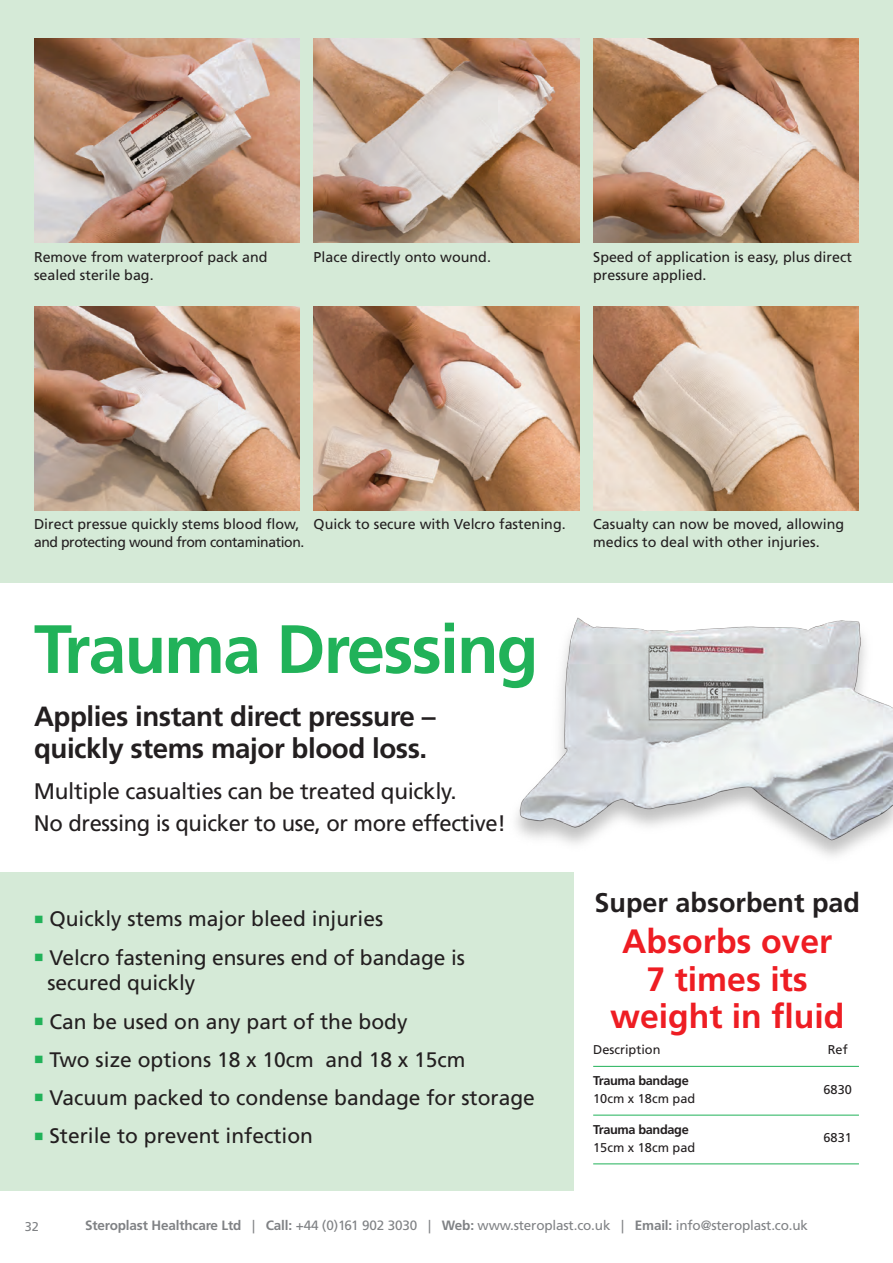
<style>
.page{position:relative;width:893px;height:1263px;background:#fff}
.page>*{position:absolute;margin:0;border:0;box-sizing:border-box;transform-origin:0 0}
.t1{font:700 68.25px "Frutiger";letter-spacing:-.03em;color:#21b259}
.t2{font:700 33.75px/37.5px "Frutiger";color:#ee1d23;text-align:center}
.t3{font:700 27.75px/32.2px "Frutiger";letter-spacing:-.015em;color:#231f20}
.t4{font:700 27px "Frutiger";color:#231f20}
.t5{font:22.5px/32px "Frutiger";letter-spacing:-.015em;color:#231f20}
.t6{font:21px/25.5px "Frutiger";color:#231f20}
.t7{font:14.25px/18px "Frutiger";color:#231f20}
.t8{font:14.25px/18px "Frutiger";letter-spacing:-.03em;color:#231f20}
.t9{font:13.5px "Frutiger";letter-spacing:-.01em;color:#808285}
.t10{font:12.75px "Frutiger";color:#231f20}
.t11{font:700 12.75px "Frutiger";letter-spacing:-.03em;color:#231f20}
.t12{font:12.75px "Frutiger";color:#808285}
.s1{color:#21b259}
.s2{font-weight:700}
</style>
<div class="page">
<div style="left:0;top:872px;width:574px;height:319px;background:#d5ead7"></div>
<div style="left:0;top:0;width:893px;height:583px;background:#d5ead7"></div>
<img style="left:515px;top:617px;width:378px;height:232px">
<img style="left:34px;top:38px;width:266px;height:204px">
<img style="left:314px;top:38px;width:265px;height:204px">
<img style="left:593px;top:38px;width:266px;height:204px">
<img style="left:34px;top:306px;width:266px;height:204px">
<img style="left:314px;top:306px;width:265px;height:204px">
<img style="left:593px;top:306px;width:266px;height:204px">
<hr style="left:593px;top:1066px;width:266px;height:1px;background:#21b259">
<hr style="left:593px;top:1115px;width:266px;height:1px;background:#21b259">
<hr style="left:593px;top:1163px;width:266px;height:1px;background:#21b259">
<p class="t7" style="left:34px;top:249px;width:235px">Remove from waterproof pack and sealed sterile bag.</p>
<p class="t7" style="left:314px;top:249px;width:179px">Place directly onto wound.</p>
<p class="t7" style="left:593px;top:249px;width:260px">Speed of application is easy, plus direct pressure applied.</p>
<p class="t8" style="left:34px;top:517px;width:272px">Direct pressue quickly stems blood flow, and protecting wound from contamination.</p>
<p class="t7" style="left:314px;top:517px;width:254px">Quick to secure with Velcro fastening.</p>
<p class="t7" style="left:593px;top:517px;width:252px">Casualty can now be moved, allowing medics to deal with other injuries.</p>
<h1 class="t1" style="left:34px;top:622px;width:506px">Trauma Dressing</h1>
<h3 class="t3" style="left:34px;top:702px;width:403px">Applies instant direct pressure – quickly stems major blood loss.</h3>
<h3 class="t5" style="left:34px;top:777px;width:474px">Multiple casualties can be treated quickly.<br>No dressing is quicker to use, or more effective!</h3>
<h3 class="t6" style="left:34px;top:908px;width:351px"><span class="s1">■</span> Quickly stems major bleed injuries</h3>
<h3 class="t6" style="left:48px;top:946px;width:419px;text-indent:-14px"><span class="s1">■</span> Velcro fastening ensures end of bandage is secured quickly</h3>
<h3 class="t6" style="left:34px;top:1010px;width:375px"><span class="s1">■</span> Can be used on any part of the body</h3>
<h3 class="t6" style="left:34px;top:1048px;width:433px"><span class="s1">■</span> Two size options 18 x 10cm and 18 x 15cm</h3>
<h3 class="t6" style="left:34px;top:1086px;width:502px"><span class="s1">■</span> Vacuum packed to condense bandage for storage</h3>
<h3 class="t6" style="left:34px;top:1125px;width:281px"><span class="s1">■</span> Sterile to prevent infection</h3>
<h3 class="t4" style="left:594px;top:891px;width:267px">Super absorbent pad</h3>
<h2 class="t2" style="left:610px;top:925px;width:236px">Absorbs over<br>7 times its weight in fluid</h2>
<p class="t10" style="left:593px;top:1045px;width:69px">Description</p>
<p class="t11" style="left:593px;top:1075px;width:97px">Trauma bandage</p>
<p class="t10" style="left:593px;top:1093px;width:104px">10cm x 18cm pad</p>
<p class="t11" style="left:593px;top:1124px;width:97px">Trauma bandage</p>
<p class="t10" style="left:593px;top:1142px;width:104px">15cm x 18cm pad</p>
<p class="t10" style="left:828px;top:1045px;width:21px">Ref</p>
<p class="t10" style="left:823px;top:1084px;width:30px">6830</p>
<p class="t10" style="left:823px;top:1133px;width:30px">6831</p>
<p class="t12" style="left:25px;top:1221px;width:16px">32</p>
<p class="t9" style="left:85px;top:1220px;width:725px"><span class="s2">Steroplast Healthcare Ltd</span> | <span class="s2">Call:</span> +44 (0)161 902 3030 | <span class="s2">Web:</span> www.steroplast.co.uk | <span class="s2">Email:</span> info@steroplast.co.uk</p>
</div>
